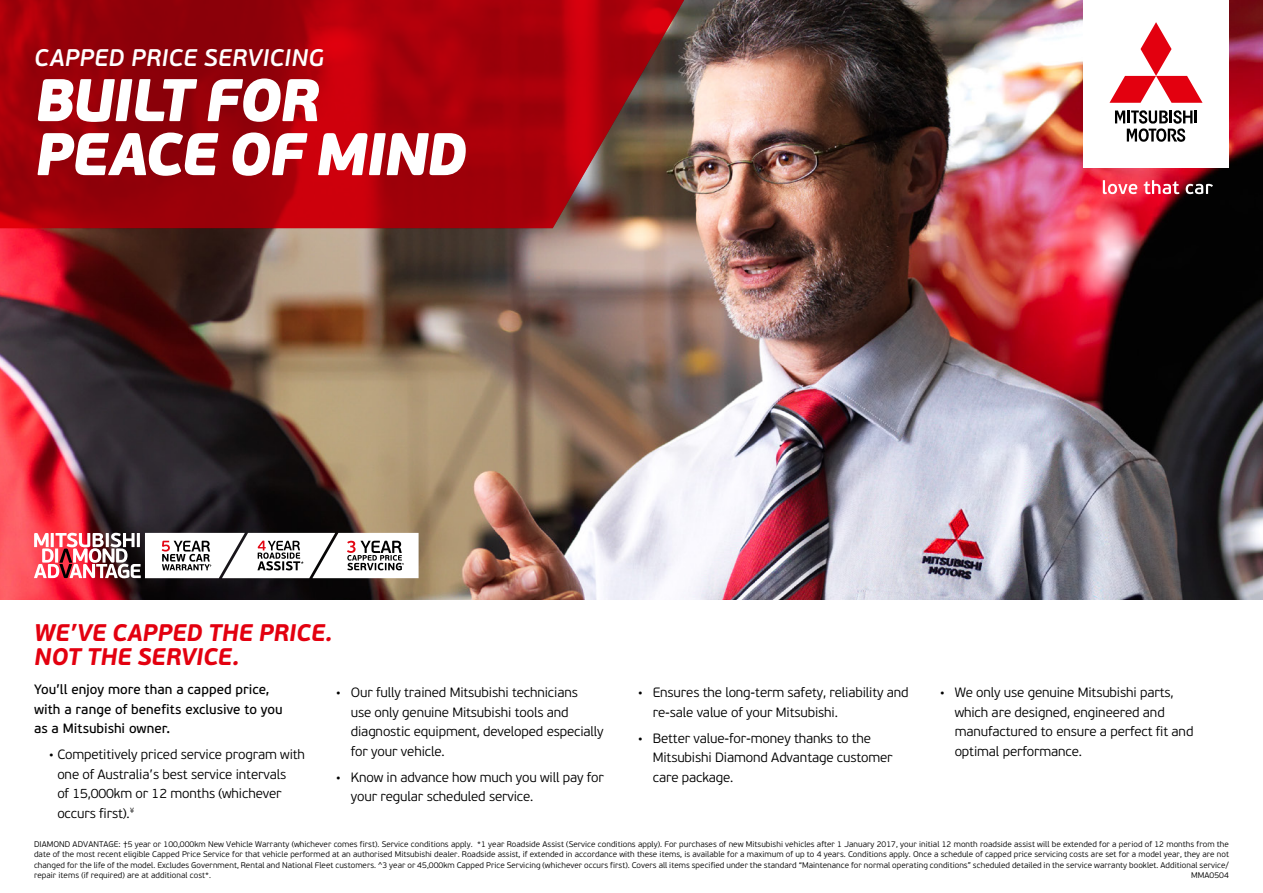
<style>
.page{position:relative;width:1263px;height:893px;background:#fff}
.page>*{position:absolute;margin:0;border:0;box-sizing:border-box;transform-origin:0 0}
.t1{font:italic 900 60px/54px "PF Beau Sans Pro";letter-spacing:-.045em;color:#fff}
.t2{font:italic 700 24px/24px "PF Beau Sans Pro";letter-spacing:-.01em;color:#e3000f}
.t3{font:italic 600 24px "PF Beau Sans Pro";letter-spacing:.01em;color:#fff}
.t4{font:300 13.5px/19.5px "PF Beau Sans Pro";letter-spacing:-.01em;color:#000}
.t5{font:13.5px/19.5px "PF Beau Sans Pro Bbook";color:#000}
.t6{font:300 8.25px/10.5px "PF Beau Sans Pro";letter-spacing:.005em;color:#000;text-align:justify}
</style>
<div class="page">
<img style="left:0;top:0;width:1263px;height:600px">
<svg style="left:0;top:0;width:699px;height:228px;background:#9e0a11"></svg>
<div style="left:1083px;top:0;width:146px;height:167px;background:#fff"></div>
<svg style="left:1109px;top:22px;width:93px;height:81px"></svg>
<svg style="left:1115px;top:110px;width:82px;height:32px"></svg>
<svg style="left:1103px;top:180px;width:34px;height:14px"></svg>
<svg style="left:1144px;top:180px;width:35px;height:14px"></svg>
<svg style="left:1186px;top:184px;width:27px;height:10px"></svg>
<svg style="left:34px;top:533px;width:385px;height:45px"></svg>
<h2 class="t3" style="left:34px;top:43px;width:291px">CAPPED PRICE SERVICING</h2>
<h1 class="t1" style="left:35px;top:74px;width:434px">BUILT FOR<br>PEACE OF MIND</h1>
<h2 class="t2" style="left:34px;top:621px;width:300px">WE’VE CAPPED THE PRICE.<br>NOT THE SERVICE.</h2>
<h3 class="t5" style="left:34px;top:680px;width:250px">You’ll enjoy more than a capped price, with a range of benefits exclusive to you as a Mitsubishi owner.</h3>
<h3 class="t4" style="left:57px;top:745px;width:249px;text-indent:-8px">• Competitively priced service program with one of Australia’s best service intervals<br>of 15,000km or 12 months (whichever occurs first).<sup>¥</sup></h3>
<h3 class="t4" style="left:351px;top:683px;width:254px;text-indent:-15px">• Our fully trained Mitsubishi technicians<br>use only genuine Mitsubishi tools and diagnostic equipment, developed especially for your vehicle.</h3>
<h3 class="t4" style="left:351px;top:767px;width:255px;text-indent:-15px">• Know in advance how much you will pay for your regular scheduled service.</h3>
<h3 class="t4" style="left:653px;top:683px;width:257px;text-indent:-15px">• Ensures the long-term safety, reliability and re‑sale value of your Mitsubishi.</h3>
<h3 class="t4" style="left:653px;top:728px;width:242px;text-indent:-15px">• Better value-for-money thanks to the<br>Mitsubishi Diamond Advantage customer care package.</h3>
<h3 class="t4" style="left:955px;top:683px;width:240px;text-indent:-15px">• We only use genuine Mitsubishi parts, which are designed, engineered and manufactured to ensure a perfect fit and optimal performance.</h3>
<p class="t6" style="left:34px;top:839px;width:1196px">DIAMOND ADVANTAGE: †5 year or 100,000km New Vehicle Warranty (whichever comes first). Service conditions apply. *1 year Roadside Assist (Service conditions apply). For purchases of new Mitsubishi vehicles after 1 January 2017, your initial 12 month roadside assist will be extended for a period of 12 months from the date of the most recent eligible Capped Price Service for that vehicle performed at an authorised Mitsubishi dealer. Roadside assist, if extended in accordance with these items, is available for a maximum of up to 4 years. Conditions apply. Once a schedule of capped price servicing costs are set for a model year, they are not changed for the life of the model. Excludes Government, Rental and National Fleet customers. ^3 year or 45,000km Capped Price Servicing (whichever occurs first). Covers all items specified under the standard “Maintenance for normal operating conditions” scheduled detailed in the service warranty booklet. Additional service/ repair items (if required) are at additional cost*.</p>
<p class="t6" style="left:1191px;top:870px;width:39px">MMA0504</p>
</div>
